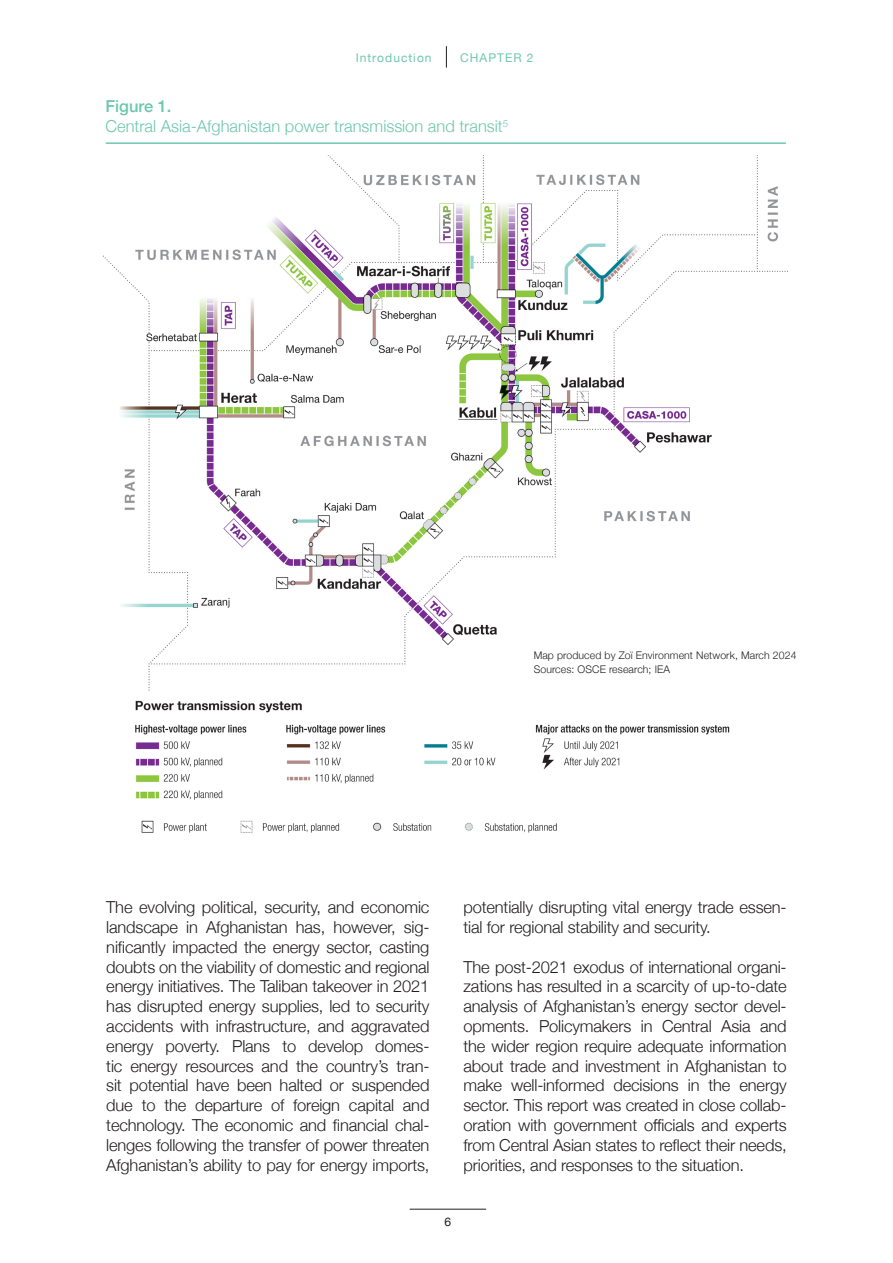
<style>
.page{position:relative;width:893px;height:1263px;background:#fff}
.page>*{position:absolute;margin:0;border:0;box-sizing:border-box;transform-origin:0 0}
.text{font:300 16.5px/19.8px "Helvetica Neue";letter-spacing:-.01em;color:#231f20;text-align:justify}
.t1{font:300 16.5px "Helvetica Neue";color:#6ec7ad}
.t2{font:500 16.5px "Helvetica Neue";color:#6ec7ad}
.t3{font:12px "Helvetica Neue";letter-spacing:.085em;color:#6ec7ad}
.t4{font:12px "Helvetica Neue";color:#231f20}
.text-2{font:300 10.5px "Helvetica Neue";letter-spacing:.01em;color:#231f20}
</style>
<div class="page">
<hr style="left:410px;top:1209px;width:76px;height:1px;background:#231f20">
<svg style="left:446px;top:46px;width:1px;height:21px"></svg>
<img style="left:102px;top:155px;width:686px;height:678px">
<hr style="left:106px;top:142px;width:679px;height:2px;background:#6ec7ad">
<div style="left:534px;top:648px;width:274px;height:54px;background:#fff"></div>
<p class="t3" style="left:356px;top:49px;width:77px">Introduction</p>
<p class="t3" style="left:460px;top:49px;width:75px">CHAPTER 2</p>
<p class="t2" style="left:106px;top:93px;width:68px">Figure 1.</p>
<p class="t1" style="left:106px;top:113px;width:404px">Central Asia-Afghanistan power transmission and transit<sup>5</sup></p>
<p class="text-2" style="left:534px;top:646px;width:264px">Map produced by Zoï Environment Network, March 2024</p>
<p class="text-2" style="left:534px;top:661px;width:138px">Sources: OSCE research; IEA</p>
<p class="text" style="left:106px;top:896px;width:325px">The evolving political, security, and economic landscape in Afghanistan has, however, sig&shy;nificantly impacted the energy sector, casting doubts on the viability of domestic and regional energy initiatives. The Taliban takeover in 2021 has disrupted energy supplies, led to security accidents with infrastructure, and aggravated energy poverty. Plans to develop domes&shy;tic energy resources and the country’s tran&shy;sit potential have been halted or suspended due to the departure of foreign capital and technology. The economic and financial chal&shy;lenges following the transfer of power threaten Afghanistan’s ability to pay for energy imports,</p>
<p class="text" style="left:463px;top:896px;width:325px">potentially disrupting vital energy trade essen&shy;tial for regional stability and security.</p>
<p class="text" style="left:463px;top:956px;width:325px">The post-2021 exodus of international organi&shy;zations has resulted in a scarcity of up-to-date analysis of Afghanistan’s energy sector devel&shy;opments. Policymakers in Central Asia and the wider region require adequate information about trade and investment in Afghanistan to make well-informed decisions in the energy sector. This report was created in close collab&shy;oration with government officials and experts from Central Asian states to reflect their needs, priorities, and responses to the situation.</p>
<p class="t4" style="left:445px;top:1213px;width:8px">6</p>
</div>
